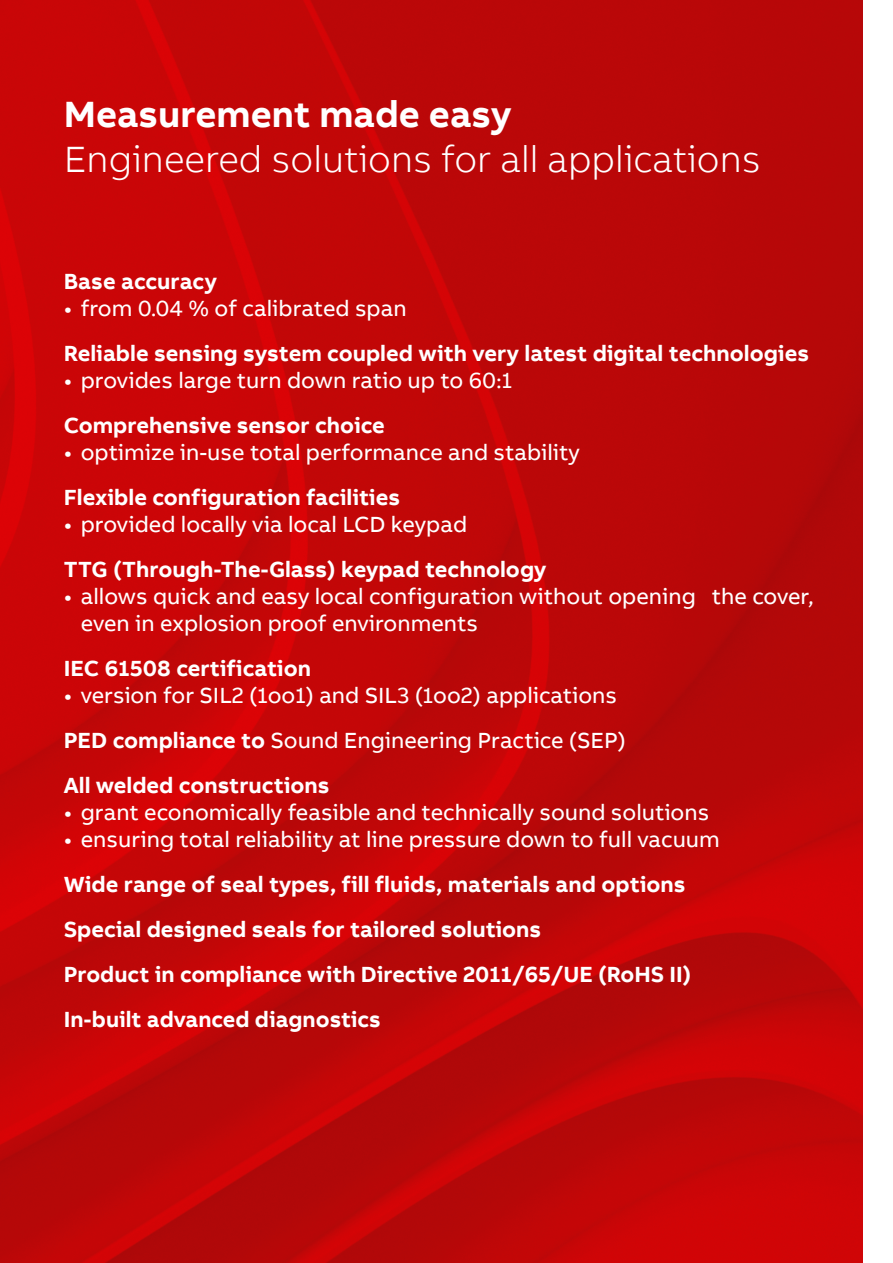
<style>
.page{position:relative;width:893px;height:1263px;background:#fff}
.page>*{position:absolute;margin:0;border:0;box-sizing:border-box;transform-origin:0 0}
.t1{font:300 37.5px "AB Bvoice";color:#fff}
.t2{font:700 37.5px "AB Bvoice";color:#fff}
.t3{font:22.5px/45px "AB Bvoice";color:#fff}
.t4{font:700 22.5px/45px "AB Bvoice";color:#fff}
.s1{font-weight:700}
</style>
<div class="page">
<img style="left:0;top:0;width:862px;height:1263px">
<h1 class="t2" style="left:64px;top:90px;width:449px">Measurement made easy</h1>
<h1 class="t1" style="left:64px;top:137px;width:699px">Engineered solutions for all applications</h1>
<p class="t4" style="left:64px;top:259px;width:155px">Base accuracy</p>
<p class="t3" style="left:64px;top:286px;width:344px">• from 0.04 % of calibrated span</p>
<p class="t4" style="left:64px;top:331px;width:747px">Reliable sensing system coupled with very latest digital technologies</p>
<p class="t3" style="left:64px;top:358px;width:450px">• provides large turn down ratio up to 60:1</p>
<p class="t4" style="left:64px;top:403px;width:323px">Comprehensive sensor choice</p>
<p class="t3" style="left:64px;top:430px;width:518px">• optimize in-use total performance and stability</p>
<p class="t4" style="left:64px;top:475px;width:338px">Flexible configuration facilities</p>
<p class="t3" style="left:64px;top:502px;width:405px">• provided locally via local LCD keypad</p>
<p class="t4" style="left:64px;top:547px;width:484px">TTG (Through-The-Glass) keypad technology</p>
<p class="t3" style="left:81px;top:583px;width:734px;line-height:27px;text-indent:-17px">• allows quick and easy local configuration without opening the cover, even in explosion proof environments</p>
<p class="t4" style="left:64px;top:646px;width:249px">IEC 61508 certification</p>
<p class="t3" style="left:64px;top:673px;width:563px">• version for SIL2 (1oo1) and SIL3 (1oo2) applications<br><span class="s1">PED compliance to</span> Sound Engineering Practice (SEP)<br><span class="s1">All welded constructions</span></p>
<p class="t3" style="left:64px;top:790px;width:647px">• grant economically feasible and technically sound solutions</p>
<p class="t3" style="left:64px;top:817px;width:658px">• ensuring total reliability at line pressure down to full vacuum</p>
<p class="t4" style="left:64px;top:862px;width:629px">Wide range of seal types, fill fluids, materials and options Special designed seals for tailored solutions<br>Product in compliance with Directive 2011/65/UE (RoHS II)<br>In-built advanced diagnostics</p>
</div>
